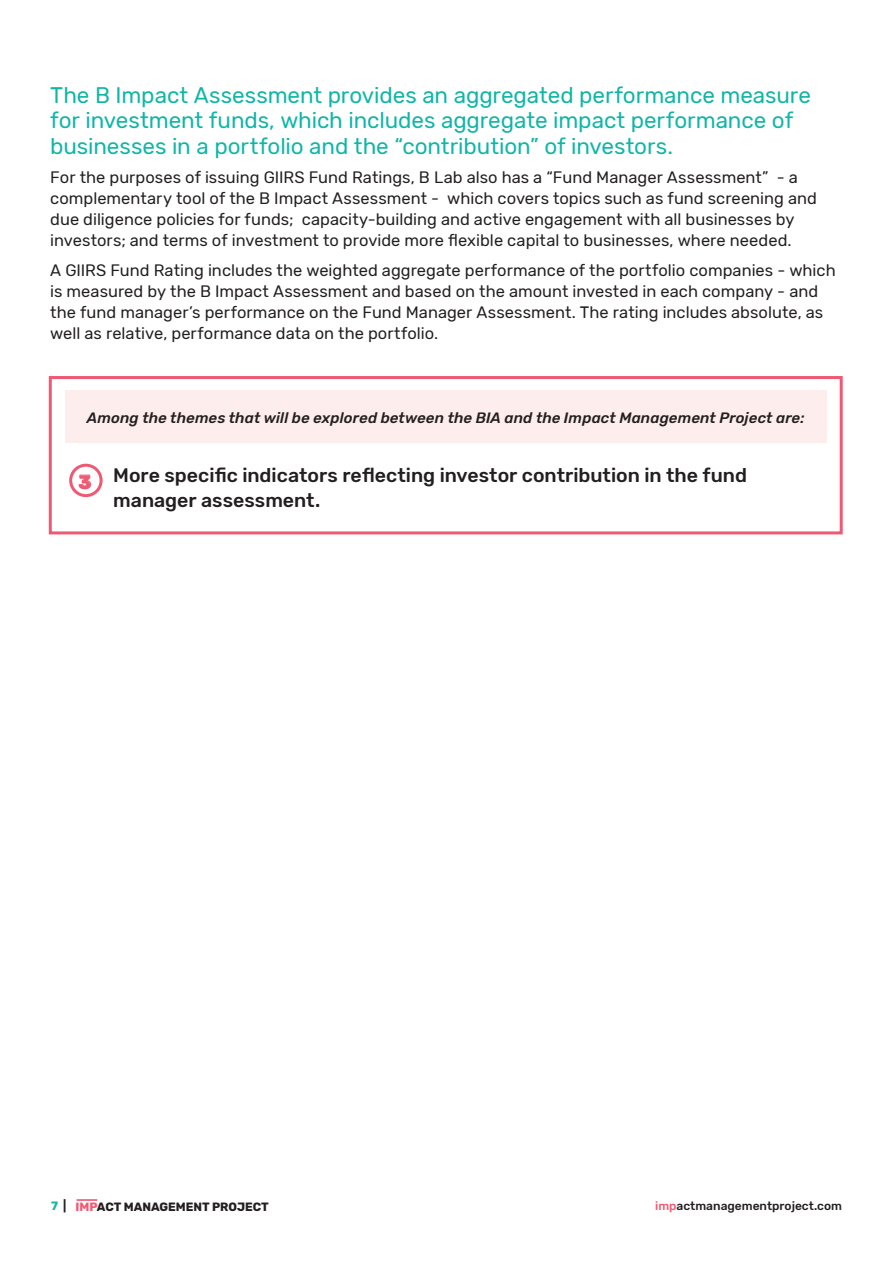
<style>
.page{position:relative;width:893px;height:1263px;background:#fff}
.page>*{position:absolute;margin:0;border:0;box-sizing:border-box;transform-origin:0 0}
.Subtitle_3_-_Green{font:22.5px/25.5px "Rubik";letter-spacing:-.005em;color:#0fb6a6}
.Body_Copy{font:500 19.5px/25.5px "Rubik";color:#231f20}
.Body_Copy-2{font:700 19.2px "Rubik";color:#f05973}
.Body_Copy-3{font:16.5px/21px "Rubik";color:#231f20}
.Body_Copy-4{font:italic 500 15px "Rubik";letter-spacing:.005em;color:#231f20}
.t1{font:500 12px "Rubik";color:#231f20}
.t2{font:700 12px "Rubik";color:#231f20}
.s1{color:#0fb6a6}
.s2{color:#f05973}
</style>
<div class="page">
<hr style="left:77px;top:1199px;width:20px;height:2px;background:#f05973">
<div style="left:49px;top:376px;width:794px;height:158px;border:3px solid #f05973"></div>
<svg style="left:71px;top:465px;width:30px;height:31px"></svg>
<svg style="left:78px;top:474px;width:13px;height:15px"></svg>
<div style="left:69px;top:464px;width:34px;height:33px;border:3px solid #f05973;border-radius:50%"></div>
<div style="left:65px;top:390px;width:762px;height:52px;background:#fdedec"></div>
<p class="Subtitle_3_-_Green" style="left:50px;top:83px;width:762px">The B Impact Assessment provides an aggregated performance measure for investment funds, which includes aggregate impact performance of businesses in a portfolio and the “contribution” of investors.</p>
<p class="Body_Copy-3" style="left:50px;top:168px;width:768px">For the purposes of issuing GIIRS Fund Ratings, B Lab also has a “Fund Manager Assessment” - a complementary tool of the B Impact Assessment - which covers topics such as fund screening and due diligence policies for funds; capacity-building and active engagement with all businesses by investors; and terms of investment to provide more flexible capital to businesses, where needed.</p>
<p class="Body_Copy-3" style="left:50px;top:260px;width:787px">A GIIRS Fund Rating includes the weighted aggregate performance of the portfolio companies - which is measured by the B Impact Assessment and based on the amount invested in each company - and the fund manager’s performance on the Fund Manager Assessment. The rating includes absolute, as well as relative, performance data on the portfolio.</p>
<p class="Body_Copy-4" style="left:87px;top:409px;width:719px">Among the themes that will be explored between the BIA and the Impact Management Project are:</p>
<p class="Body_Copy-2" style="left:79px;top:471px;width:14px">3</p>
<p class="Body_Copy" style="left:113px;top:463px;width:635px">More specific indicators reflecting investor contribution in the fund manager assessment.</p>
<p class="t2" style="left:51px;top:1200px;width:219px"><span class="s1">7</span> | <span class="s2">IMP</span>ACT MANAGEMENT PROJECT</p>
<p class="t1" style="left:655px;top:1199px;width:188px"><span class="s2">imp</span>actmanagementproject.com</p>
</div>
